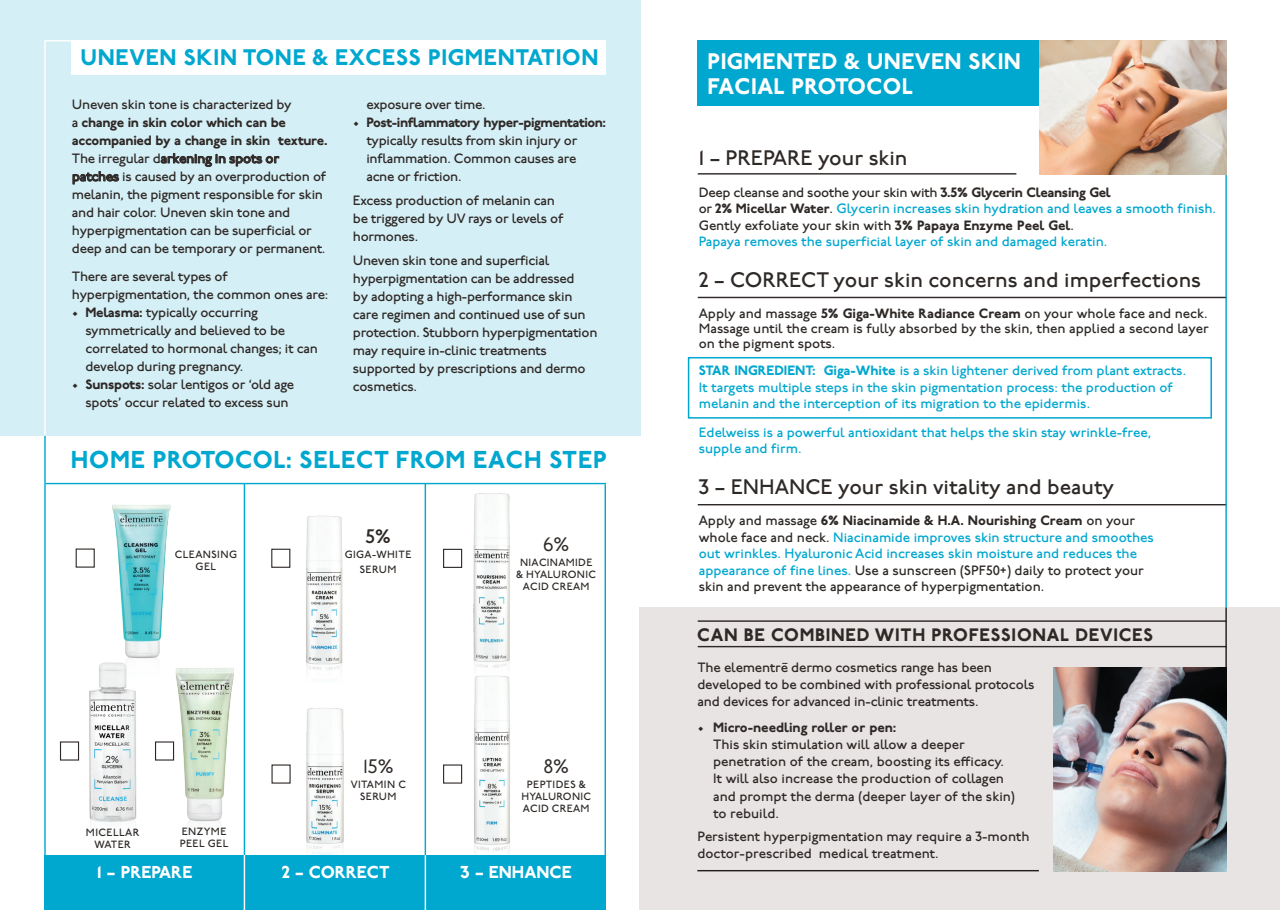
<style>
.page{position:relative;width:1280px;height:910px;background:#fff}
.page>*{position:absolute;margin:0;border:0;box-sizing:border-box;transform-origin:0 0}
.t1{font:800 24.45px "P22 Underground";letter-spacing:.03em;color:#00a7cf}
.t2{font:800 22.5px/25.7px "P22 Underground";letter-spacing:.02em;color:#fff}
.t3{font:800 22.5px "P22 Underground";letter-spacing:.03em;color:#00a7cf}
.t4{font:500 21px "P22 Underground";color:#2e2926}
.t5{font:19.5px "P22 Underground";color:#2e2926}
.t6{font:500 19.5px "P22 Underground";color:#2e2926}
.t7{font:800 18px "P22 Underground";letter-spacing:.04em;color:#2e2926}
.t8{font:800 17.25px "P22 Underground";color:#fff}
.t9{font:500 13.5px/18px "P22 Underground";letter-spacing:-.02em;color:#2e2926}
.t10{font:500 13.5px/16.5px "P22 Underground";color:#00a7cf}
.t11{font:500 13.5px/17.2px "P22 Underground";color:#2e2926}
.t12{font:500 10.5px/12px "P22 Underground";letter-spacing:.04em;color:#2e2926;text-align:center}
.s1{font-weight:800}
.s2{color:#2e2926}
.s3{font-weight:800;color:#2e2926}
</style>
<div class="page">
<div style="left:688px;top:357px;width:524px;height:62px;border:2px solid #00a7cf"></div>
<img style="left:306px;top:515px;width:37px;height:166px">
<div style="left:0;top:0;width:640px;height:436px;background:#d5eff6"></div>
<div style="left:640px;top:607px;width:640px;height:303px;background:#e8e4e4"></div>
<div style="left:697px;top:40px;width:343px;height:66px;background:#00a7cf"></div>
<div style="left:72px;top:40px;width:534px;height:34px;background:#fff"></div>
<hr style="left:698px;top:173px;width:318px;height:2px;background:#2e2926">
<hr style="left:698px;top:297px;width:529px;height:1px;background:#2e2926">
<hr style="left:698px;top:504px;width:529px;height:1px;background:#2e2926">
<hr style="left:698px;top:620px;width:529px;height:2px;background:#2e2926">
<hr style="left:698px;top:646px;width:529px;height:1px;background:#2e2926">
<hr style="left:45px;top:40px;width:65px;height:1px;background:#fff">
<hr style="left:1225px;top:175px;width:2px;height:433px;background:#00a7cf">
<hr style="left:1225px;top:607px;width:2px;height:61px;background:#231f20">
<hr style="left:697px;top:870px;width:342px;height:1px;background:#231f20">
<hr style="left:44px;top:40px;width:2px;height:396px;background:#fff">
<img style="left:1040px;top:40px;width:187px;height:135px">
<img style="left:1053px;top:667px;width:174px;height:204px">
<img style="left:112px;top:504px;width:59px;height:155px">
<img style="left:473px;top:493px;width:37px;height:183px">
<img style="left:174px;top:668px;width:60px;height:160px">
<img style="left:89px;top:662px;width:48px;height:172px">
<img style="left:306px;top:708px;width:38px;height:147px">
<div style="left:60px;top:741px;width:19px;height:20px;border:1px solid #2e2926"></div>
<div style="left:76px;top:548px;width:19px;height:20px;border:1px solid #2e2926"></div>
<div style="left:155px;top:741px;width:19px;height:20px;border:1px solid #2e2926"></div>
<div style="left:271px;top:549px;width:19px;height:19px;border:1px solid #2e2926"></div>
<div style="left:443px;top:549px;width:19px;height:19px;border:1px solid #2e2926"></div>
<div style="left:443px;top:764px;width:19px;height:20px;border:1px solid #2e2926"></div>
<img style="left:474px;top:676px;width:36px;height:178px">
<div style="left:45px;top:855px;width:561px;height:55px;background:#00a7cf"></div>
<hr style="left:244px;top:484px;width:1px;height:374px;background:#00a7cf">
<hr style="left:44px;top:436px;width:2px;height:422px;background:#00a7cf">
<hr style="left:46px;top:483px;width:560px;height:1px;background:#00a7cf">
<hr style="left:425px;top:484px;width:1px;height:374px;background:#00a7cf">
<hr style="left:244px;top:855px;width:1px;height:55px;background:#fff">
<hr style="left:425px;top:855px;width:1px;height:55px;background:#fff">
<hr style="left:604px;top:484px;width:2px;height:374px;background:#00a7cf">
<p class="t3" style="left:81px;top:44px;width:519px">UNEVEN SKIN TONE &amp; EXCESS PIGMENTATION</p>
<p class="t9" style="left:72px;top:96px;width:257px">Uneven skin tone is characterized by<br>a <span class="s1">change in skin color which can be accompanied by a change in skin texture.<br></span>The irregular darkening in spots or patches is caused by an overproduction of melanin, the pigment responsible for skin and hair color. Uneven skin tone and hyperpigmentation can be superficial or deep and can be temporary or permanent.</p>
<p class="t9" style="left:72px;top:268px;width:258px">There are several types of hyperpigmentation, the common ones are:</p>
<p class="t9" style="left:85px;top:304px;width:234px;text-indent:-14px">• <span class="s1">Melasma:</span> typically occurring symmetrically and believed to be correlated to hormonal changes; it can develop during pregnancy.</p>
<p class="t9" style="left:72px;top:376px;width:224px;text-align:center">• <span class="s1">Sunspots:</span> solar lentigos or ‘old age spots’ occur related to excess sun</p>
<p class="t9" style="left:366px;top:96px;width:121px">exposure over time.</p>
<p class="t9" style="left:366px;top:114px;width:241px;text-indent:-14px"><span class="s1">• Post-inflammatory hyper-pigmentation: </span>typically results from skin injury or inflammation. Common causes are acne or friction.</p>
<p class="t9" style="left:353px;top:192px;width:212px">Excess production of melanin can be triggered by UV rays or levels of hormones.</p>
<p class="t9" style="left:353px;top:252px;width:246px">Uneven skin tone and superficial hyperpigmentation can be addressed<br>by adopting a high-performance skin care regimen and continued use of sun protection. Stubborn hyperpigmentation may require in-clinic treatments supported by prescriptions and dermo cosmetics.</p>
<p class="t1" style="left:71px;top:446px;width:537px">HOME PROTOCOL: SELECT FROM EACH STEP</p>
<p class="t12" style="left:175px;top:549px;width:64px">CLEANSING<br>GEL</p>
<p class="t12" style="left:86px;top:827px;width:55px">MICELLAR<br>WATER</p>
<p class="t12" style="left:180px;top:826px;width:50px;text-align:left">ENZYME<br>PEEL GEL</p>
<p class="t6" style="left:365px;top:525px;width:27px">5%</p>
<p class="t12" style="left:345px;top:547px;width:68px;line-height:15px">GIGA-WHITE<br>SERUM</p>
<p class="t5" style="left:363px;top:755px;width:32px">15%</p>
<p class="t12" style="left:351px;top:779px;width:57px">VITAMIN C<br>SERUM</p>
<p class="t5" style="left:543px;top:533px;width:28px">6%</p>
<p class="t12" style="left:516px;top:557px;width:81px">NIACINAMIDE &amp; HYALURONIC<br>ACID CREAM</p>
<p class="t5" style="left:543px;top:755px;width:27px">8%</p>
<p class="t12" style="left:521px;top:779px;width:71px">PEPTIDES &amp;<br>HYALURONIC<br>ACID CREAM</p>
<p class="t8" style="left:97px;top:862px;width:97px">1 – PREPARE</p>
<p class="t8" style="left:282px;top:862px;width:110px">2 – CORRECT</p>
<p class="t8" style="left:461px;top:862px;width:113px">3 – ENHANCE</p>
<p class="t2" style="left:708px;top:49px;width:315px">PIGMENTED &amp; UNEVEN SKIN<br>FACIAL PROTOCOL</p>
<p class="t4" style="left:699px;top:146px;width:210px">1 – PREPARE your skin</p>
<p class="t10" style="left:699px;top:185px;width:519px"><span class="s2">Deep cleanse and soothe your skin with</span> <span class="s3">3.5% Glycerin Cleansing Gel<br></span><span class="s2">or</span> <span class="s3">2% Micellar Water</span><span class="s2">.</span> Glycerin increases skin hydration and leaves a smooth finish.<br><span class="s2">Gently exfoliate your skin with</span> <span class="s3">3% Papaya Enzyme Peel Gel</span><span class="s2">.<br></span>Papaya removes the superficial layer of skin and damaged keratin.</p>
<p class="t4" style="left:699px;top:268px;width:504px">2 – CORRECT your skin concerns and imperfections</p>
<p class="t9" style="left:699px;top:307px;width:511px;line-height:15px;text-align:justify">Apply and massage <span class="s1">5% Giga-White Radiance Cream</span> on your whole face and neck.<br>Massage until the cream is fully absorbed by the skin, then applied a second layer on the pigment spots.</p>
<p class="t10" style="left:699px;top:363px;width:489px"><span class="s1">STAR INGREDIENT: Giga-White</span> is a skin lightener derived from plant extracts.<br>It targets multiple steps in the skin pigmentation process: the production of melanin and the interception of its migration to the epidermis.</p>
<p class="t10" style="left:699px;top:425px;width:454px">Edelweiss is a powerful antioxidant that helps the skin stay wrinkle-free, supple and firm.</p>
<p class="t4" style="left:699px;top:475px;width:417px">3 – ENHANCE your skin vitality and beauty</p>
<p class="t10" style="left:699px;top:513px;width:456px"><span class="s2">Apply and massage</span> <span class="s3">6% Niacinamide &amp; H.A. Nourishing Cream</span> <span class="s2">on your whole face and neck.</span> Niacinamide improves skin structure and smoothes out wrinkles. Hyaluronic Acid increases skin moisture and reduces the appearance of fine lines. <span class="s2">Use a sunscreen (SPF50+) daily to protect your skin and prevent the appearance of hyperpigmentation.</span></p>
<p class="t7" style="left:697px;top:624px;width:457px">CAN BE COMBINED WITH PROFESSIONAL DEVICES</p>
<p class="t9" style="left:697px;top:659px;width:339px;line-height:17.2px">The elementre dermo cosmetics range has been developed to be combined with professional protocols and devices for advanced in-clinic treatments.</p>
<p class="t11" style="left:713px;top:719px;width:303px;text-indent:-16px">• <span class="s1">Micro-needling roller or pen:<br></span>This skin stimulation will allow a deeper penetration of the cream, boosting its efficacy.<br>It will also increase the production of collagen and prompt the derma (deeper layer of the skin) to rebuild.</p>
<p class="t11" style="left:697px;top:828px;width:334px">Persistent hyperpigmentation may require a 3-month doctor-prescribed medical treatment.</p>
</div>
